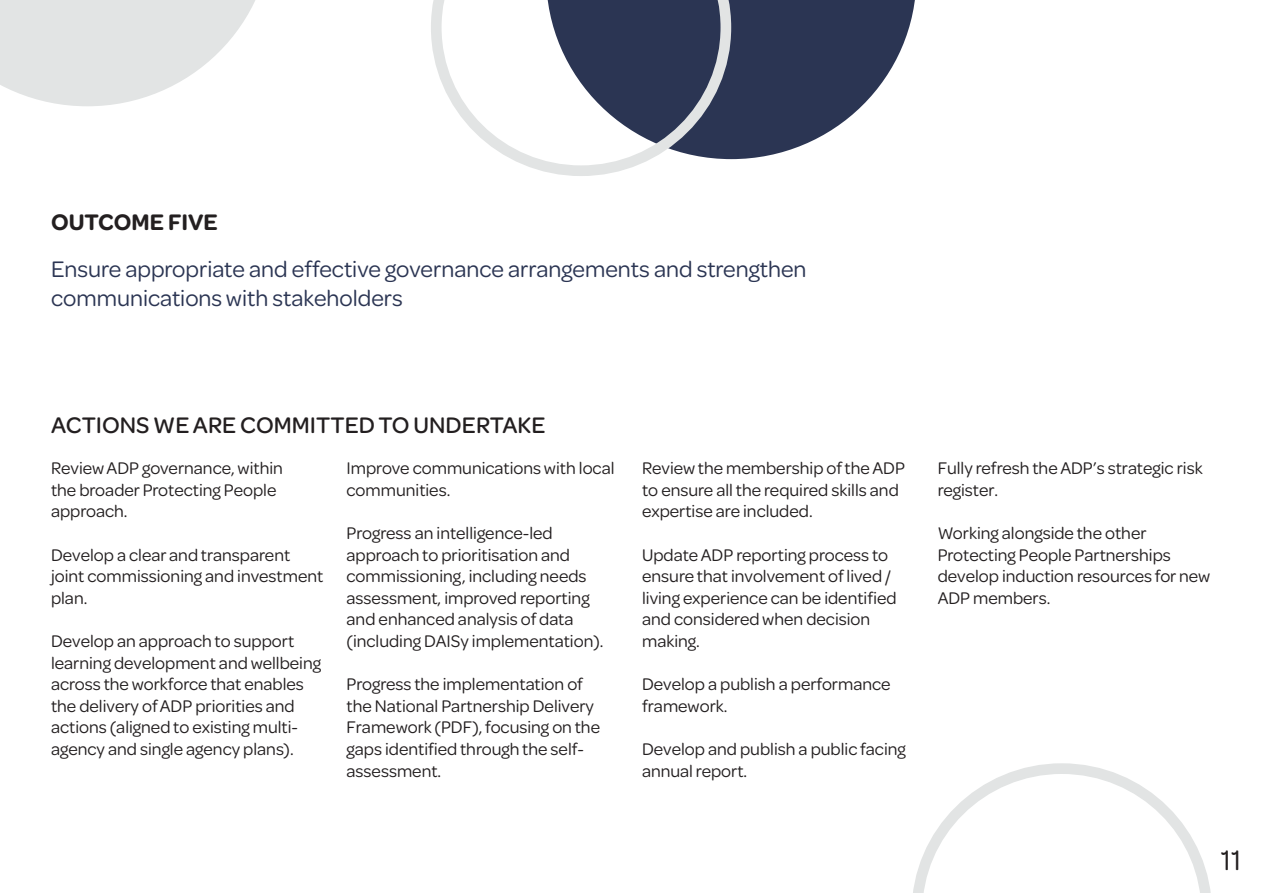
<style>
.page{position:relative;width:1263px;height:893px;background:#fff}
.page>*{position:absolute;margin:0;border:0;box-sizing:border-box;transform-origin:0 0}
.t1{font:30px "Omnes";color:#231f20}
.t2{font:24px/28.8px "Omnes";color:#2b3553}
.t3{font:500 24px "Omnes";color:#231f20}
.t4{font:600 24px "Omnes";color:#231f20}
.t5{font:18px/21.6px "Omnes";color:#231f20}
</style>
<div class="page">
<svg style="left:731px;top:0;width:184px;height:159px;fill:#2b3553"></svg>
<svg style="left:431px;top:0;width:300px;height:176px"></svg>
<svg style="left:0;top:0;width:255px;height:106px"></svg>
<svg style="left:913px;top:763px;width:298px;height:130px"></svg>
<p class="t4" style="left:51px;top:205px;width:168px">OUTCOME FIVE</p>
<p class="t2" style="left:51px;top:253px;width:757px">Ensure appropriate and effective governance arrangements and strengthen communications with stakeholders</p>
<p class="t3" style="left:51px;top:409px;width:496px">ACTIONS WE ARE COMMITTED TO UNDERTAKE</p>
<p class="t5" style="left:51px;top:456px;width:233px">Review ADP governance, within the broader Protecting People approach.</p>
<p class="t5" style="left:51px;top:543px;width:274px">Develop a clear and transparent joint commissioning and investment plan.</p>
<p class="t5" style="left:51px;top:629px;width:272px">Develop an approach to support learning development and wellbeing across the workforce that enables the delivery of ADP priorities and actions (aligned to existing multi&shy;agency and single agency plans).</p>
<p class="t5" style="left:347px;top:456px;width:269px">Improve communications with local communities.</p>
<p class="t5" style="left:347px;top:521px;width:258px">Progress an intelligence-led approach to prioritisation and commissioning, including needs assessment, improved reporting and enhanced analysis of data (including DAISy implementation).</p>
<p class="t5" style="left:347px;top:672px;width:255px">Progress the implementation of the National Partnership Delivery<br>Framework (PDF), focusing on the gaps identified through the self&shy;assessment.</p>
<p class="t5" style="left:642px;top:456px;width:264px">Review the membership of the ADP to ensure all the required skills and expertise are included.</p>
<p class="t5" style="left:642px;top:543px;width:256px">Update ADP reporting process to ensure that involvement of lived / living experience can be identified and considered when decision making.</p>
<p class="t5" style="left:642px;top:672px;width:250px">Develop a publish a performance framework.</p>
<p class="t5" style="left:642px;top:737px;width:265px">Develop and publish a public facing annual report.</p>
<p class="t5" style="left:938px;top:456px;width:266px">Fully refresh the ADP’s strategic risk register.</p>
<p class="t5" style="left:938px;top:521px;width:274px">Working alongside the other<br>Protecting People Partnerships develop induction resources for new<br>ADP members.</p>
<h1 class="t1" style="left:1221px;top:840px;width:22px">11</h1>
</div>
